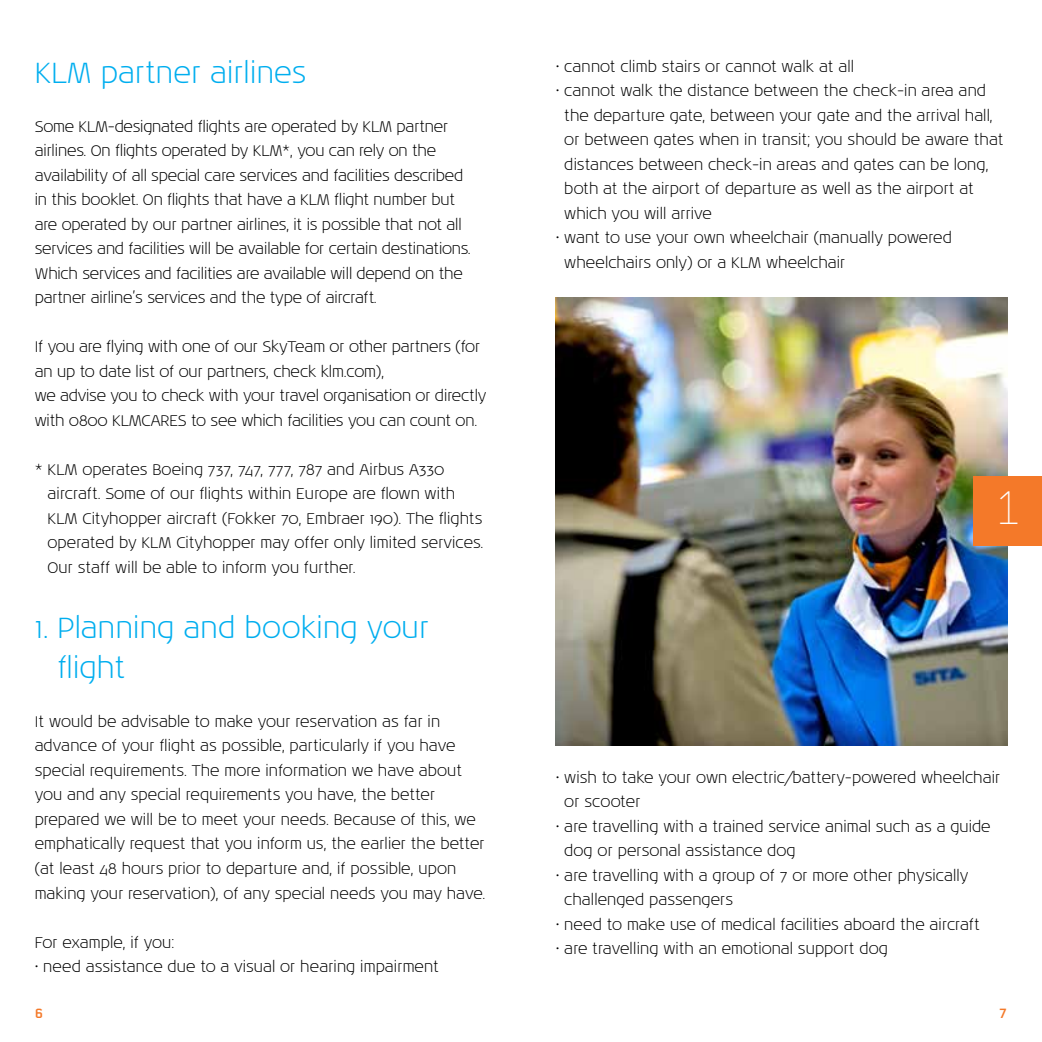
<style>
.page{position:relative;width:1042px;height:1042px;background:#fff}
.page>*{position:absolute;margin:0;border:0;box-sizing:border-box;transform-origin:0 0}
.t1{font:300 49px "Foundry Gridnik";color:#fff}
.t2{font:300 29.75px/40.2px "Noa LT Std";letter-spacing:.005em;color:#00aeef}
.t3{font:300 15.75px/24.5px "Noa LT Std";color:#000}
.t4{font:700 14px "Foundry Gridnik";color:#f47929}
</style>
<div class="page">
<img style="left:556px;top:298px;width:451px;height:448px">
<div style="left:973px;top:476px;width:69px;height:70px;background:#f47929"></div>
<h2 class="t2" style="left:35px;top:53px;width:273px">KLM partner airlines</h2>
<p class="t3" style="left:35px;top:114px;width:437px">Some KLM-designated flights are operated by KLM partner airlines. On flights operated by KLM*, you can rely on the availability of all special care services and facilities described in this booklet. On flights that have a KLM flight number but are operated by our partner airlines, it is possible that not all services and facilities will be available for certain destinations.<br>Which services and facilities are available will depend on the partner airline’s services and the type of aircraft.</p>
<p class="t3" style="left:35px;top:335px;width:453px">If you are flying with one of our SkyTeam or other partners (for an up to date list of our partners, check klm.com),<br>we advise you to check with your travel organisation or directly with 0800 KLMCARES to see which facilities you can count on.</p>
<p class="t3" style="left:48px;top:458px;width:437px;text-indent:-13px">* KLM operates Boeing 737, 747, 777, 787 and Airbus A330 aircraft. Some of our flights within Europe are flown with KLM Cityhopper aircraft (Fokker 70, Embraer 190). The flights operated by KLM Cityhopper may offer only limited services.<br>Our staff will be able to inform you further.</p>
<h2 class="t2" style="left:58px;top:608px;width:373px;text-indent:-23px">1. Planning and booking your flight</h2>
<p class="t3" style="left:35px;top:709px;width:452px">It would be advisable to make your reservation as far in advance of your flight as possible, particularly if you have special requirements. The more information we have about you and any special requirements you have, the better prepared we will be to meet your needs. Because of this, we emphatically request that you inform us, the earlier the better (at least 48 hours prior to departure and, if possible, upon making your reservation), of any special needs you may have.</p>
<p class="t3" style="left:35px;top:930px;width:141px">For example, if you:</p>
<p class="t3" style="left:35px;top:955px;width:406px">• need assistance due to a visual or hearing impairment</p>
<p class="t3" style="left:556px;top:55px;width:300px">• cannot climb stairs or cannot walk at all</p>
<p class="t3" style="left:564px;top:79px;width:441px;text-indent:-9px">• cannot walk the distance between the check-in area and the departure gate, between your gate and the arrival hall, or between gates when in transit; you should be aware that distances between check-in areas and gates can be long, both at the airport of departure as well as the airport at which you will arrive</p>
<p class="t3" style="left:564px;top:226px;width:389px;text-indent:-9px">• want to use your own wheelchair (manually powered wheelchairs only) or a KLM wheelchair</p>
<h1 class="t1" style="left:995px;top:482px;width:29px">1</h1>
<p class="t3" style="left:564px;top:765px;width:437px;text-indent:-9px">• wish to take your own electric/battery-powered wheelchair or scooter</p>
<p class="t3" style="left:564px;top:814px;width:428px;text-indent:-9px">• are travelling with a trained service animal such as a guide dog or personal assistance dog</p>
<p class="t3" style="left:564px;top:863px;width:406px;text-indent:-9px">• are travelling with a group of 7 or more other physically challenged passengers</p>
<p class="t3" style="left:556px;top:912px;width:426px">• need to make use of medical facilities aboard the aircraft</p>
<p class="t3" style="left:556px;top:937px;width:334px">• are travelling with an emotional support dog</p>
<p class="t4" style="left:35px;top:1005px;width:10px">6</p>
<p class="t4" style="left:998px;top:1005px;width:10px">7</p>
</div>
